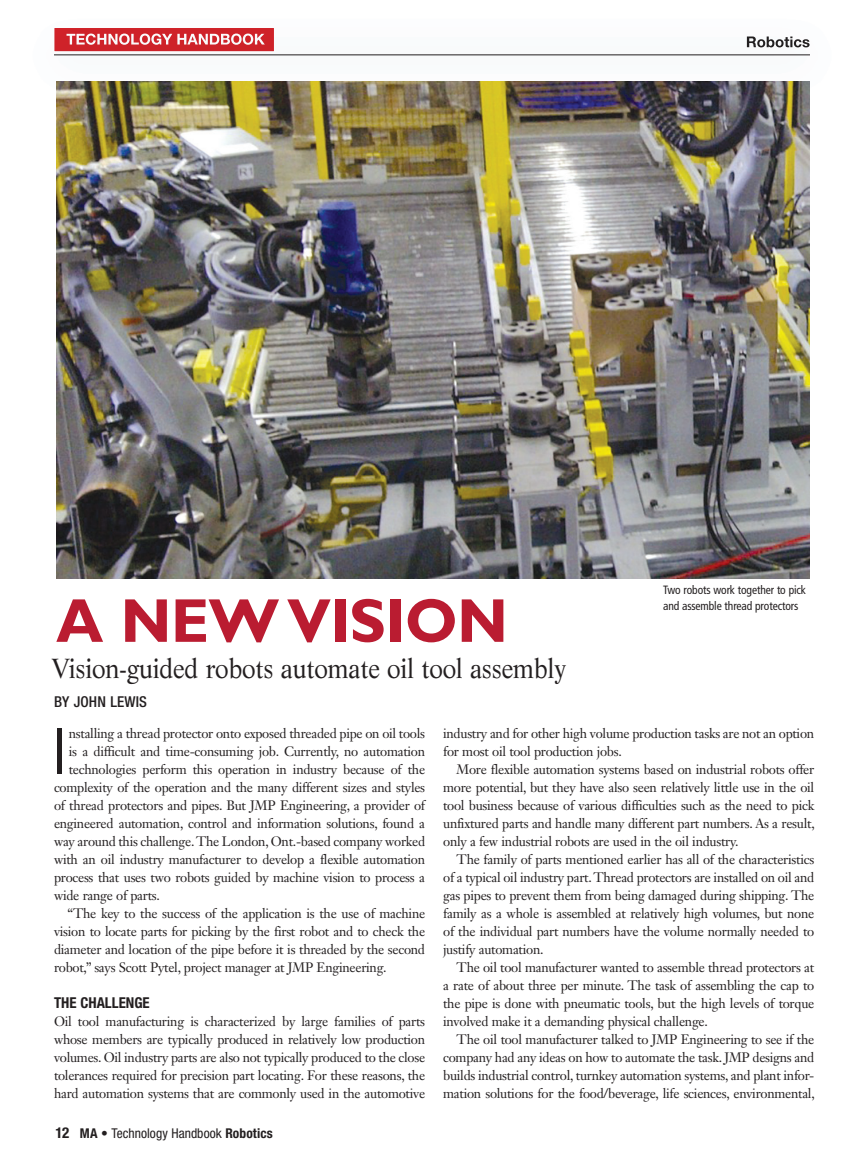
<style>
.page{position:relative;width:864px;height:1161px;background:#fff}
.page>*{position:absolute;margin:0;border:0;box-sizing:border-box;transform-origin:0 0}
.t1{font:300 condensed 63.9px "Helvetica Neue LT Std";color:#231f20}
.t2{font:700 62.25px "Gill Sans Std";letter-spacing:-.01em;color:#ba1c31}
.t3{font:27px "Life LT Std";letter-spacing:-.01em;color:#231f20;scale:.93 1}
.t4{font:700 condensed 15px "Helvetica Neue LT Std";color:#231f20}
.t5{font:500 condensed 15px "Helvetica Neue LT Std";letter-spacing:.01em;color:#231f20}
.t6{font:13.5px/18px "Janson Text LT Std";letter-spacing:-.02em;color:#231f20;text-align:justify}
.t7{font:condensed 13.5px "Helvetica Neue LT Std";letter-spacing:.005em;color:#231f20}
.t8{font:condensed 12px/16.5px "Frutiger LT Std";letter-spacing:-.01em;color:#231f20;scale:.96 1}
.s1{font-weight:700;font-size:15px}
.s2{font-weight:700}
</style>
<div class="page">
<img style="left:54px;top:28px;width:756px;height:54px">
<div style="left:55px;top:28px;width:219px;height:23px;background:#cf2229"></div>
<img style="left:67px;top:34px;width:198px;height:11px">
<img style="left:747px;top:37px;width:63px;height:10px">
<hr style="left:54px;top:54px;width:756px;height:1px;background:#231f20">
<img style="left:56px;top:82px;width:754px;height:496px">
<h2 class="t2" style="left:56px;top:584px;width:453px">A NEW VISION</h2>
<h3 class="t3" style="left:52px;top:652px;width:554px">Vision-guided robots automate oil tool assembly</h3>
<p class="t5" style="left:54px;top:693px;width:95px">BY JOHN LEWIS</p>
<p class="t8" style="left:663px;top:581px;width:150px">Two robots work together to pick and assemble thread protectors</p>
<h1 class="t1" style="left:54px;top:715px;width:13px">I</h1>
<p class="t6" style="left:69px;top:724px;width:358px">nstalling a thread protector onto exposed threaded pipe on oil tools</p>
<p class="t6" style="left:69px;top:742px;width:358px">is a difficult and time-consuming job. Currently, no automation</p>
<p class="t6" style="left:69px;top:760px;width:358px">technologies perform this operation in industry because of the</p>
<p class="t6" style="left:54px;top:778px;width:373px">complexity of the operation and the many different sizes and styles</p>
<p class="t6" style="left:54px;top:796px;width:373px">of thread protectors and pipes. But JMP Engineering, a provider of</p>
<p class="t6" style="left:54px;top:814px;width:373px">engineered automation, control and information solutions, found a</p>
<p class="t6" style="left:54px;top:832px;width:373px">way around this challenge. The London, Ont.-based company worked</p>
<p class="t6" style="left:54px;top:850px;width:373px">with an oil industry manufacturer to develop a flexible automation</p>
<p class="t6" style="left:54px;top:868px;width:373px">process that uses two robots guided by machine vision to process a</p>
<p class="t6" style="left:54px;top:886px;width:107px">wide range of parts.</p>
<p class="t6" style="left:67px;top:904px;width:359px">“The key to the success of the application is the use of machine</p>
<p class="t6" style="left:54px;top:922px;width:373px">vision to locate parts for picking by the first robot and to check the</p>
<p class="t6" style="left:54px;top:940px;width:373px">diameter and location of the pipe before it is threaded by the second</p>
<p class="t6" style="left:54px;top:958px;width:334px">robot,” says Scott Pytel, project manager at JMP Engineering.</p>
<p class="t4" style="left:54px;top:994px;width:97px">THE CHALLENGE</p>
<p class="t6" style="left:54px;top:1012px;width:373px">Oil tool manufacturing is characterized by large families of parts whose members are typically produced in relatively low production volumes. Oil industry parts are also not typically produced to the close tolerances required for precision part locating. For these reasons, the hard automation systems that are commonly used in the automotive</p>
<p class="t7" style="left:56px;top:1125px;width:219px"><span class="s1">12</span> <span class="s2">MA</span> • Technology Handbook <span class="s2">Robotics</span></p>
<p class="t6" style="left:443px;top:724px;width:373px">industry and for other high volume production tasks are not an option for most oil tool production jobs.</p>
<p class="t6" style="left:443px;top:760px;width:373px;text-indent:13px">More flexible automation systems based on industrial robots offer more potential, but they have also seen relatively little use in the oil tool business because of various difficulties such as the need to pick unfixtured parts and handle many different part numbers. As a result, only a few industrial robots are used in the oil industry.</p>
<p class="t6" style="left:443px;top:850px;width:373px;text-indent:13px">The family of parts mentioned earlier has all of the characteristics of a typical oil industry part. Thread protectors are installed on oil and gas pipes to prevent them from being damaged during shipping. The family as a whole is assembled at relatively high volumes, but none of the individual part numbers have the volume normally needed to justify automation.</p>
<p class="t6" style="left:443px;top:958px;width:373px;text-indent:13px">The oil tool manufacturer wanted to assemble thread protectors at a rate of about three per minute. The task of assembling the cap to the pipe is done with pneumatic tools, but the high levels of torque involved make it a demanding physical challenge.</p>
<p class="t6" style="left:443px;top:1030px;width:373px;text-indent:13px">The oil tool manufacturer talked to JMP Engineering to see if the company had any ideas on how to automate the task. JMP designs and builds industrial control, turnkey automation systems, and plant infor&shy;mation solutions for the food/beverage, life sciences, environmental,</p>
</div>
